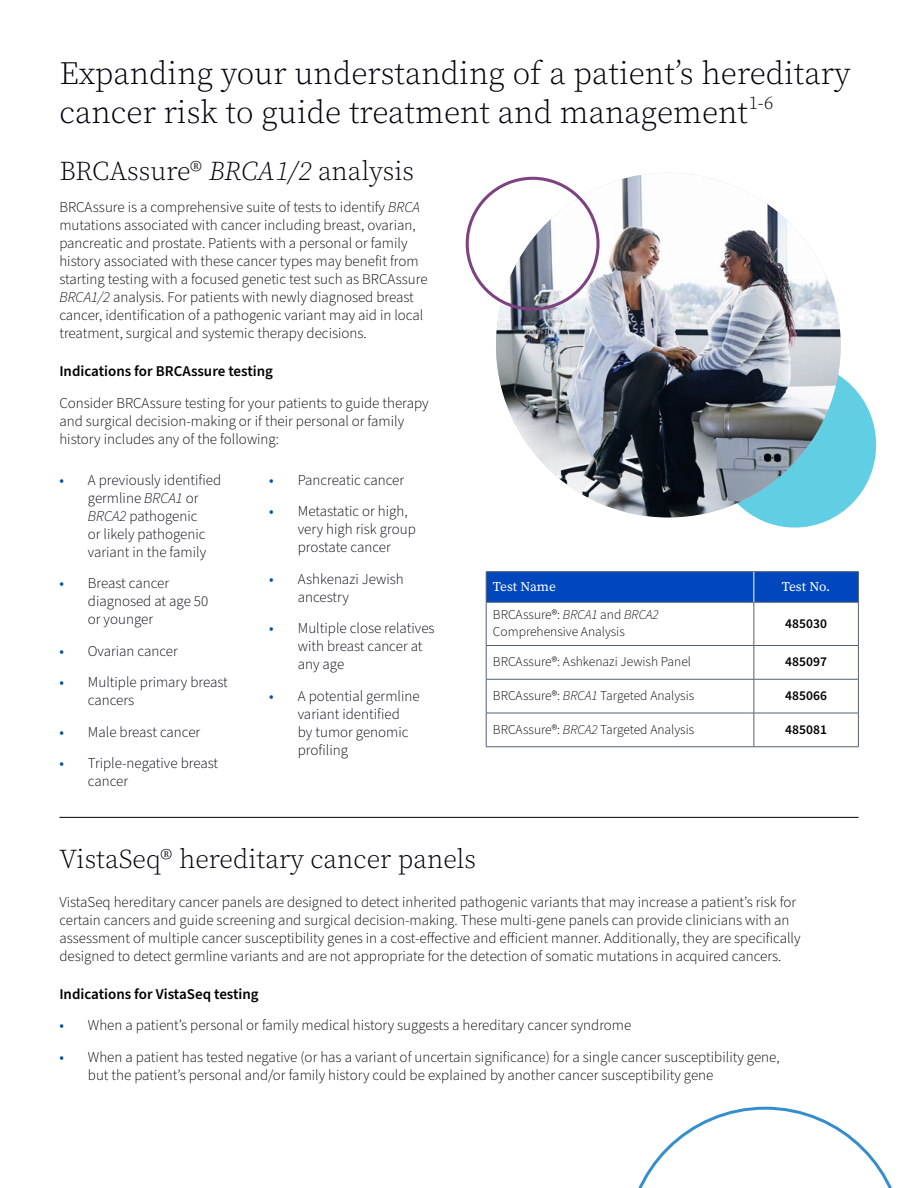
<style>
.page{position:relative;width:918px;height:1188px;background:#fff}
.page>*{position:absolute;margin:0;border:0;box-sizing:border-box;transform-origin:0 0}
.t1{font:300 32.25px/38.7px "Source Serif Pro";color:#00000d}
.t2{font:300 27px "Source Serif Pro";color:#00000d}
.t3{font:300 15px/18px "Source Sans Pro";color:#000}
.t4{font:300 15px/18px "Source Sans Pro";color:#00000d}
.t5{font:600 15px "Source Sans Pro";color:#000}
.t6{font:300 13.5px/16.5px "Source Sans Pro";color:#000}
.t7{font:600 13.5px "Source Sans Pro";color:#000}
.t8{font:13.5px "Source Serif Pro";letter-spacing:-.005em;color:#fff}
.s1{font-style:italic}
.s2{font-weight:400;color:#0053a5}
</style>
<div class="page">
<hr style="left:59px;top:817px;width:800px;height:1px;background:#000">
<div style="left:713px;top:362px;width:163px;height:166px;background:#60cee3;border-radius:50%"></div>
<img style="left:496px;top:173px;width:345px;height:344px;border-radius:172px">
<div style="left:466px;top:177px;width:134px;height:134px;border:3px solid #7e4182;border-radius:50%"></div>
<svg style="left:638px;top:1107px;width:254px;height:81px"></svg>
<svg style="left:487px;top:572px;width:371px;height:30px;background:#0248bc"></svg>
<hr style="left:486px;top:572px;width:1px;height:30px;background:#506172">
<hr style="left:486px;top:571px;width:268px;height:1px;background:#506172">
<hr style="left:486px;top:602px;width:268px;height:1px;background:#506172">
<hr style="left:754px;top:571px;width:105px;height:1px;background:#506172">
<hr style="left:858px;top:572px;width:1px;height:30px;background:#506172">
<hr style="left:754px;top:602px;width:105px;height:1px;background:#506172">
<hr style="left:486px;top:602px;width:1px;height:43px;background:#506172">
<hr style="left:486px;top:646px;width:1px;height:33px;background:#506172">
<hr style="left:486px;top:679px;width:1px;height:34px;background:#506172">
<hr style="left:486px;top:713px;width:1px;height:34px;background:#506172">
<hr style="left:754px;top:602px;width:1px;height:43px;background:#506172">
<hr style="left:858px;top:602px;width:1px;height:43px;background:#506172">
<hr style="left:754px;top:646px;width:1px;height:33px;background:#506172">
<hr style="left:858px;top:646px;width:1px;height:33px;background:#506172">
<hr style="left:754px;top:679px;width:1px;height:34px;background:#506172">
<hr style="left:858px;top:679px;width:1px;height:34px;background:#506172">
<hr style="left:754px;top:713px;width:1px;height:34px;background:#506172">
<hr style="left:858px;top:713px;width:1px;height:34px;background:#506172">
<hr style="left:486px;top:645px;width:268px;height:1px;background:#506172">
<hr style="left:754px;top:645px;width:105px;height:1px;background:#506172">
<hr style="left:486px;top:679px;width:268px;height:1px;background:#506172">
<hr style="left:754px;top:679px;width:105px;height:1px;background:#506172">
<hr style="left:486px;top:713px;width:268px;height:1px;background:#506172">
<hr style="left:754px;top:713px;width:105px;height:1px;background:#506172">
<hr style="left:486px;top:747px;width:268px;height:1px;background:#506172">
<hr style="left:754px;top:747px;width:105px;height:1px;background:#506172">
<hr style="left:754px;top:572px;width:1px;height:30px;background:#fff">
<h1 class="t1" style="left:59px;top:54px;width:793px">Expanding your understanding of a patient’s hereditary cancer risk to guide treatment and management<sup>1-6</sup></h1>
<h2 class="t2" style="left:59px;top:154px;width:356px">BRCAssure® <span class="s1">BRCA1/2</span> analysis</h2>
<p class="t3" style="left:59px;top:198px;width:370px">BRCAssure is a comprehensive suite of tests to identify <span class="s1">BRCA </span>mutations associated with cancer including breast, ovarian, pancreatic and prostate. Patients with a personal or family history associated with these cancer types may benefit from starting testing with a focused genetic test such as BRCAssure <span class="s1">BRCA1/2</span> analysis. For patients with newly diagnosed breast cancer, identification of a pathogenic variant may aid in local treatment, surgical and systemic therapy decisions.</p>
<p class="t5" style="left:59px;top:361px;width:215px">Indications for BRCAssure testing</p>
<p class="t3" style="left:59px;top:394px;width:371px">Consider BRCAssure testing for your patients to guide therapy and surgical decision-making or if their personal or family history includes any of the following:</p>
<p class="t4" style="left:88px;top:471px;width:135px;text-indent:-28px"><span class="s2">•</span> A previously identified germline <span class="s1">BRCA1</span> or<br><span class="s1">BRCA2</span> pathogenic<br>or likely pathogenic variant in the family</p>
<p class="t4" style="left:88px;top:575px;width:122px;text-indent:-28px"><span class="s2">•</span> Breast cancer diagnosed at age 50 or younger</p>
<p class="t4" style="left:59px;top:642px;width:120px"><span class="s2">•</span> Ovarian cancer</p>
<p class="t4" style="left:88px;top:674px;width:141px;text-indent:-28px"><span class="s2">•</span> Multiple primary breast cancers</p>
<p class="t4" style="left:59px;top:723px;width:142px"><span class="s2">•</span> Male breast cancer</p>
<p class="t4" style="left:88px;top:755px;width:132px;text-indent:-28px"><span class="s2">•</span> Triple-negative breast cancer</p>
<p class="t4" style="left:269px;top:471px;width:136px"><span class="s2">•</span> Pancreatic cancer</p>
<p class="t4" style="left:298px;top:503px;width:119px;text-indent:-28px"><span class="s2">•</span> Metastatic or high, very high risk group prostate cancer</p>
<p class="t4" style="left:298px;top:570px;width:107px;text-indent:-28px"><span class="s2">•</span> Ashkenazi Jewish ancestry</p>
<p class="t4" style="left:298px;top:620px;width:138px;text-indent:-28px"><span class="s2">•</span> Multiple close relatives with breast cancer at any age</p>
<p class="t4" style="left:298px;top:687px;width:123px;text-indent:-28px"><span class="s2">•</span> A potential germline variant identified<br>by tumor genomic profiling</p>
<p class="t8" style="left:493px;top:578px;width:65px">Test Name</p>
<p class="t8" style="left:782px;top:578px;width:50px">Test No.</p>
<p class="t6" style="left:493px;top:607px;width:167px">BRCAssure®: <span class="s1">BRCA1</span> and <span class="s1">BRCA2<br></span>Comprehensive Analysis</p>
<p class="t7" style="left:785px;top:614px;width:43px">485030</p>
<p class="t6" style="left:493px;top:654px;width:200px">BRCAssure®: Ashkenazi Jewish Panel</p>
<p class="t7" style="left:785px;top:653px;width:43px">485097</p>
<p class="t6" style="left:493px;top:688px;width:203px">BRCAssure®: <span class="s1">BRCA1</span> Targeted Analysis</p>
<p class="t7" style="left:785px;top:686px;width:43px">485066</p>
<p class="t6" style="left:493px;top:721px;width:203px">BRCAssure®: <span class="s1">BRCA2</span> Targeted Analysis</p>
<p class="t7" style="left:785px;top:720px;width:43px">485081</p>
<h2 class="t2" style="left:59px;top:842px;width:418px">VistaSeq® hereditary cancer panels</h2>
<p class="t3" style="left:59px;top:893px;width:743px">VistaSeq hereditary cancer panels are designed to detect inherited pathogenic variants that may increase a patient’s risk for certain cancers and guide screening and surgical decision-making. These multi-gene panels can provide clinicians with an assessment of multiple cancer susceptibility genes in a cost-effective and efficient manner. Additionally, they are specifically designed to detect germline variants and are not appropriate for the detection of somatic mutations in acquired cancers.</p>
<p class="t5" style="left:59px;top:984px;width:201px">Indications for VistaSeq testing</p>
<p class="t3" style="left:59px;top:1017px;width:573px"><span class="s2">•</span> When a patient’s personal or family medical history suggests a hereditary cancer syndrome</p>
<p class="t3" style="left:88px;top:1048px;width:693px;text-indent:-28px"><span class="s2">•</span> When a patient has tested negative (or has a variant of uncertain significance) for a single cancer susceptibility gene, but the patient’s personal and/or family history could be explained by another cancer susceptibility gene</p>
</div>
